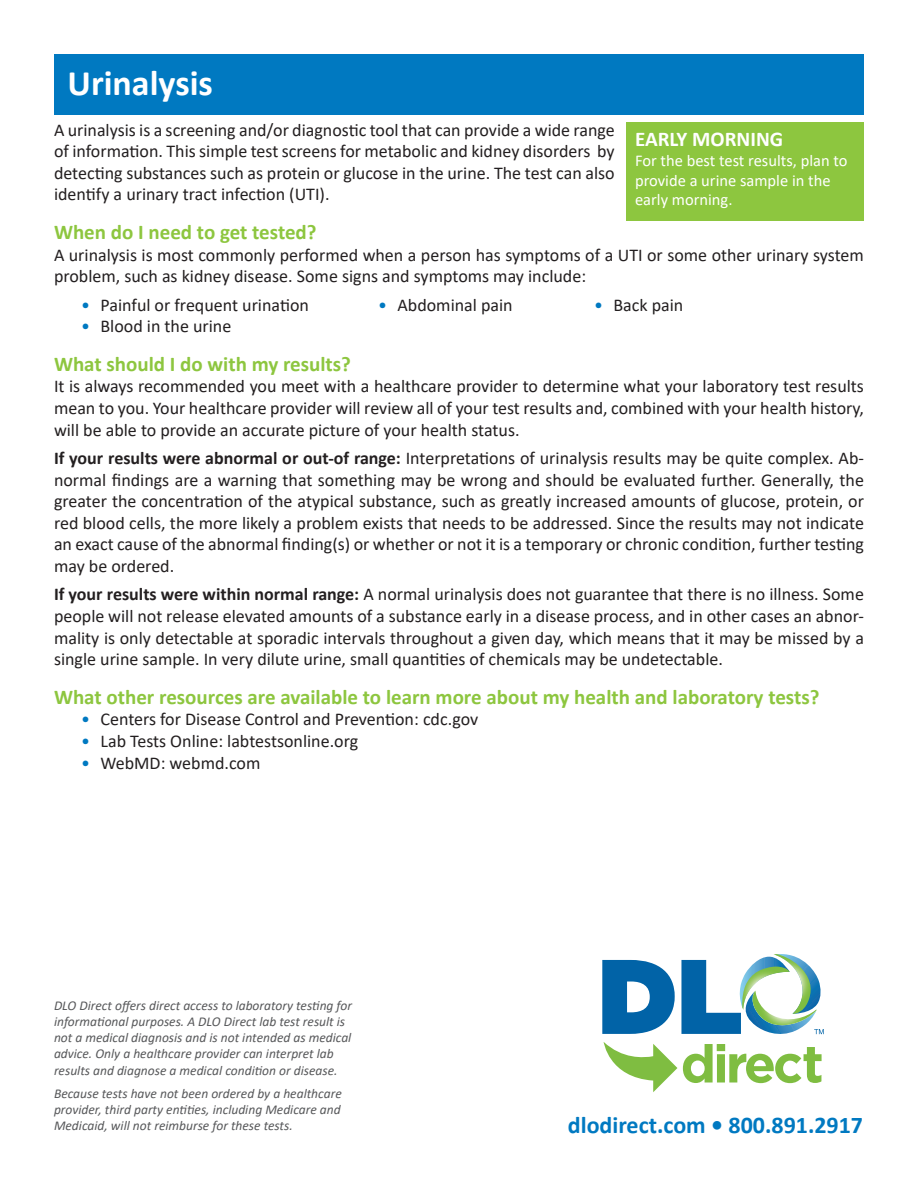
<style>
.page{position:relative;width:918px;height:1188px;background:#fff}
.page>*{position:absolute;margin:0;border:0;box-sizing:border-box;transform-origin:0 0}
.t1{font:700 36px "Calibri";color:#fff}
.t2{font:700 24px "Calibri";color:#0079c1}
.t3{font:700 21px "Calibri";color:#8dc63f}
.t4{font:700 21px "Calibri";color:#fff}
.t5{font:18px/21.6px "Calibri";color:#231f20;text-align:justify}
.t6{font:16.5px/19.8px "Calibri";color:#fff}
.t7{font:italic 13.5px/16.2px "Calibri";color:#57585a}
.s1{color:#0079c1}
.s2{font-weight:700}
</style>
<div class="page">
<div style="left:54px;top:54px;width:810px;height:60px;background:#0079c1"></div>
<div style="left:626px;top:122px;width:238px;height:98px;background:#8dc63f"></div>
<svg style="left:602px;top:954px;width:222px;height:138px"></svg>
<p class="t1" style="left:68px;top:58px;width:147px">Urinalysis</p>
<p class="t5" style="left:54px;top:118px;width:562px">A urinalysis is a screening and/or diagnostic tool that can provide a wide range of information. This simple test screens for metabolic and kidney disorders by detecting substances such as protein or glucose in the urine. The test can also identify a urinary tract infection (UTI).</p>
<p class="t3" style="left:54px;top:217px;width:264px">When do I need to get tested?</p>
<p class="t5" style="left:54px;top:243px;width:811px">A urinalysis is most commonly performed when a person has symptoms of a UTI or some other urinary system problem, such as kidney disease. Some signs and symptoms may include:</p>
<p class="t5" style="left:81px;top:293px;width:229px"><span class="s1">•</span> Painful or frequent urination</p>
<p class="t5" style="left:378px;top:293px;width:136px"><span class="s1">•</span> Abdominal pain</p>
<p class="t5" style="left:594px;top:293px;width:91px"><span class="s1">•</span> Back pain</p>
<p class="t5" style="left:81px;top:315px;width:152px"><span class="s1">•</span> Blood in the urine</p>
<p class="t3" style="left:54px;top:349px;width:299px">What should I do with my results?</p>
<p class="t5" style="left:54px;top:375px;width:812px">It is always recommended you meet with a healthcare provider to determine what your laboratory test results mean to you. Your healthcare provider will review all of your test results and, combined with your health history, will be able to provide an accurate picture of your health status.</p>
<p class="t5" style="left:54px;top:447px;width:812px"><span class="s2">If your results were abnormal or out-of range:</span> Interpretations of urinalysis results may be quite complex. Ab&shy;normal findings are a warning that something may be wrong and should be evaluated further. Generally, the greater the concentration of the atypical substance, such as greatly increased amounts of glucose, protein, or red blood cells, the more likely a problem exists that needs to be addressed. Since the results may not indicate an exact cause of the abnormal finding(s) or whether or not it is a temporary or chronic condition, further testing may be ordered.</p>
<p class="t5" style="left:54px;top:583px;width:811px"><span class="s2">If your results were within normal range:</span> A normal urinalysis does not guarantee that there is no illness. Some people will not release elevated amounts of a substance early in a disease process, and in other cases an abnor&shy;mality is only detectable at sporadic intervals throughout a given day, which means that it may be missed by a single urine sample. In very dilute urine, small quantities of chemicals may be undetectable.</p>
<p class="t3" style="left:54px;top:682px;width:767px">What other resources are available to learn more about my health and laboratory tests?</p>
<p class="t5" style="left:81px;top:708px;width:399px"><span class="s1">•</span> Centers for Disease Control and Prevention: cdc.gov</p>
<p class="t5" style="left:81px;top:730px;width:279px"><span class="s1">•</span> Lab Tests Online: labtestsonline.org</p>
<p class="t5" style="left:81px;top:751px;width:181px"><span class="s1">•</span> WebMD: webmd.com</p>
<p class="t4" style="left:635px;top:124px;width:150px">EARLY MORNING</p>
<p class="t6" style="left:635px;top:150px;width:214px">For the best test results, plan to provide a urine sample in the early morning.</p>
<p class="t7" style="left:54px;top:997px;width:300px">DLO Direct offers direct access to laboratory testing for informational purposes. A DLO Direct lab test result is not a medical diagnosis and is not intended as medical advice. Only a healthcare provider can interpret lab results and diagnose a medical condition or disease.</p>
<p class="t7" style="left:54px;top:1084px;width:289px;text-align:justify">Because tests have not been ordered by a healthcare provider, third party entities, including Medicare and Medicaid, will not reimburse for these tests.</p>
<p class="t2" style="left:568px;top:1108px;width:297px">dlodirect.com • 800.891.2917</p>
</div>
